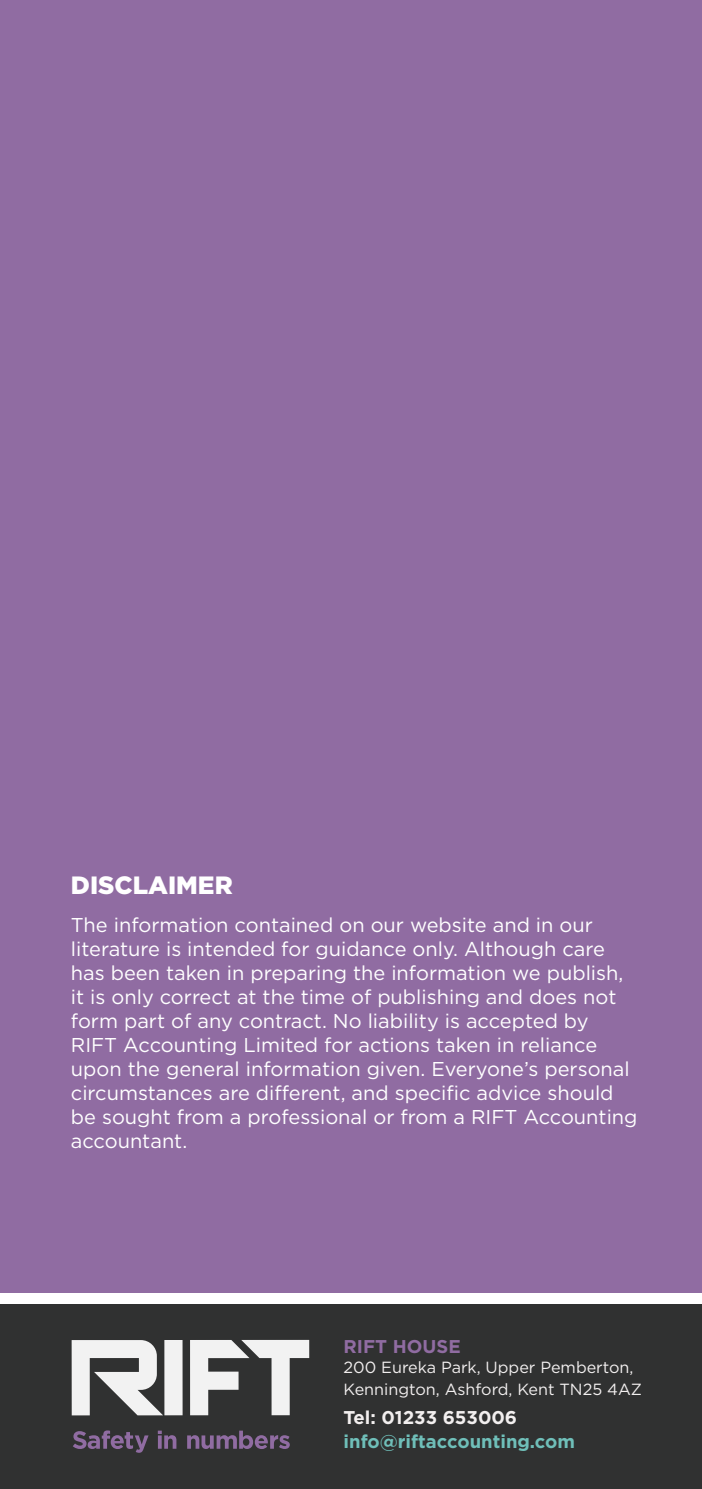
<style>
.page{position:relative;width:702px;height:1489px;background:#fff}
.page>*{position:absolute;margin:0;border:0;box-sizing:border-box;transform-origin:0 0}
.t1{font:900 25px "Gotham";color:#fff}
.t2{font:20px/24px "Gotham";color:#fff}
.t3{font:700 18.5px "Gotham";color:#6fbfb9}
.t4{font:700 18.5px "Gotham";color:#f2efef}
.t5{font:700 18.5px "Gotham";color:#906ca2}
.t6{font:16.25px/22.2px "Gotham";color:#f2efef}
</style>
<div class="page">
<div style="left:0;top:0;width:702px;height:1292px;background:#906ca2"></div>
<div style="left:0;top:1304px;width:702px;height:184px;background:#303131"></div>
<svg style="left:72px;top:1340px;width:110px;height:75px"></svg>
<svg style="left:190px;top:1339px;width:119px;height:76px"></svg>
<svg style="left:73px;top:1430px;width:75px;height:22px"></svg>
<svg style="left:158px;top:1430px;width:18px;height:18px"></svg>
<svg style="left:187px;top:1430px;width:103px;height:18px"></svg>
<p class="t1" style="left:71px;top:870px;width:163px">DISCLAIMER</p>
<p class="t2" style="left:71px;top:912px;width:568px">The information contained on our website and in our literature is intended for guidance only. Although care has been taken in preparing the information we publish, it is only correct at the time of publishing and does not form part of any contract. No liability is accepted by RIFT Accounting Limited for actions taken in reliance upon the general information given. Everyone’s personal circumstances are different, and specific advice should be sought from a professional or from a RIFT Accounting accountant.</p>
<p class="t5" style="left:343px;top:1335px;width:119px">RIFT HOUSE</p>
<p class="t6" style="left:343px;top:1355px;width:300px">200 Eureka Park, Upper Pemberton,<br>Kennington, Ashford, Kent TN25 4AZ</p>
<p class="t4" style="left:343px;top:1406px;width:175px">Tel: 01233 653006</p>
<p class="t3" style="left:343px;top:1430px;width:233px">info@riftaccounting.com</p>
</div>
